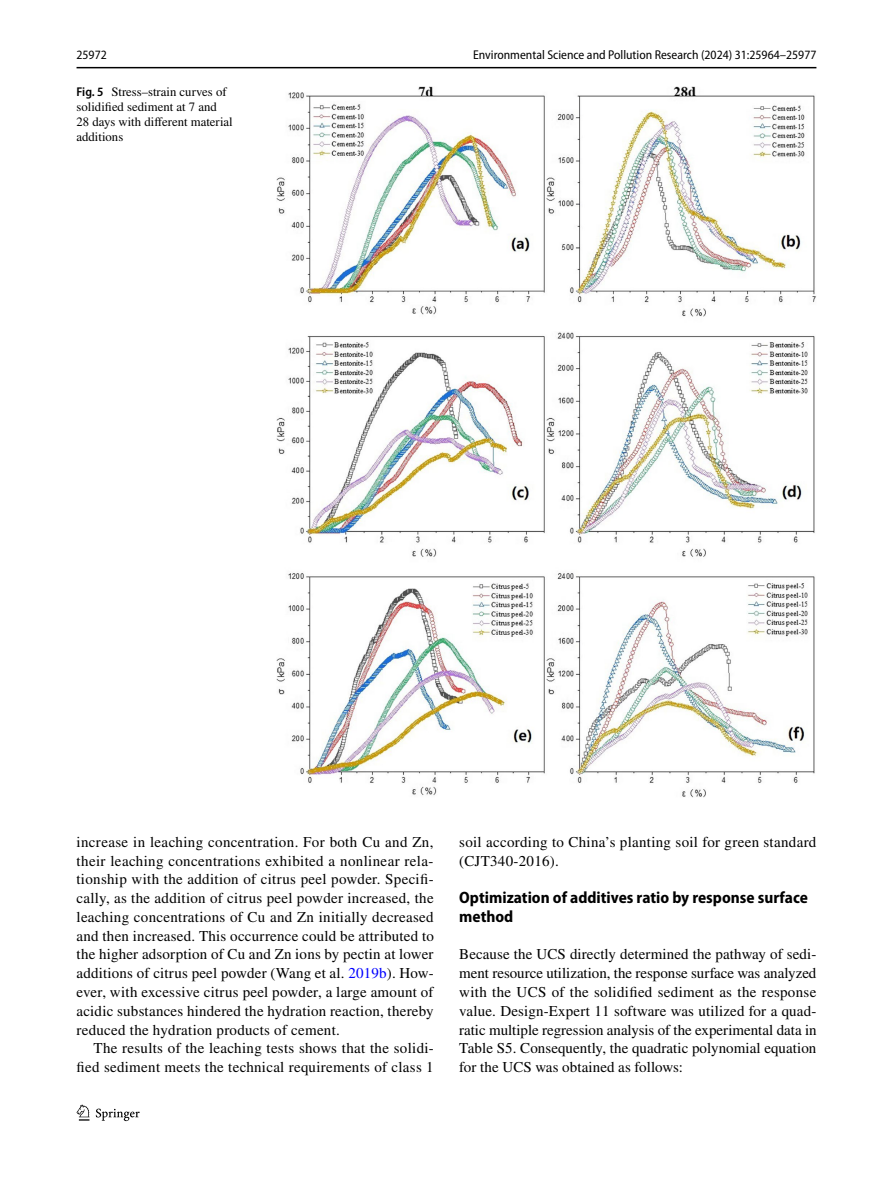
<style>
.page{position:relative;width:893px;height:1187px;background:#fff}
.page>*{position:absolute;margin:0;border:0;box-sizing:border-box;transform-origin:0 0}
.t1{font:700 semi-condensed 16.5px/18.8px "Myriad Pro";color:#000}
.t2{font:15px/18.8px "STIX";letter-spacing:.02em;color:#000;text-align:justify}
.t3{font:12.75px/15px "STIX";color:#000}
.t4{font:semi-condensed 12.75px "Myriad Pro";color:#000}
.s1{font-family:"Myriad Pro";font-weight:600;font-stretch:semi-condensed}
.s2{color:#00f}
</style>
<div class="page">
<hr style="left:77px;top:67px;width:739px;height:1px;background:#000">
<svg style="left:77px;top:1104px;width:12px;height:16px"></svg>
<svg style="left:96px;top:1108px;width:44px;height:12px"></svg>
<img style="left:276px;top:87px;width:540px;height:710px">
<p class="t4" style="left:77px;top:48px;width:32px">25972</p>
<p class="t4" style="left:473px;top:48px;width:345px">Environmental Science and Pollution Research (2024) 31:25964–25977</p>
<p class="t3" style="left:77px;top:85px;width:158px"><span class="s1">Fig. 5</span> Stress–strain curves of solidified sediment at 7 and<br>28 days with different material additions</p>
<p class="t2" style="left:77px;top:833px;width:359px">increase in leaching concentration. For both Cu and Zn, their leaching concentrations exhibited a nonlinear rela&shy;tionship with the addition of citrus peel powder. Specifi&shy;cally, as the addition of citrus peel powder increased, the leaching concentrations of Cu and Zn initially decreased and then increased. This occurrence could be attributed to the higher adsorption of Cu and Zn ions by pectin at lower additions of citrus peel powder (Wang et al. <span class="s2">2019b</span>). How&shy;ever, with excessive citrus peel powder, a large amount of acidic substances hindered the hydration reaction, thereby reduced the hydration products of cement.</p>
<p class="t2" style="left:77px;top:1039px;width:359px;text-align:right">The results of the leaching tests shows that the solidi&shy;fied sediment meets the technical requirements of class 1</p>
<p class="t2" style="left:459px;top:833px;width:359px">soil according to China’s planting soil for green standard (CJT340-2016).</p>
<p class="t1" style="left:459px;top:888px;width:350px">Optimization of additives ratio by response surface method</p>
<p class="t2" style="left:459px;top:946px;width:359px">Because the UCS directly determined the pathway of sedi&shy;ment resource utilization, the response surface was analyzed with the UCS of the solidified sediment as the response value. Design-Expert 11 software was utilized for a quad&shy;ratic multiple regression analysis of the experimental data in Table S5. Consequently, the quadratic polynomial equation for the UCS was obtained as follows:</p>
</div>
